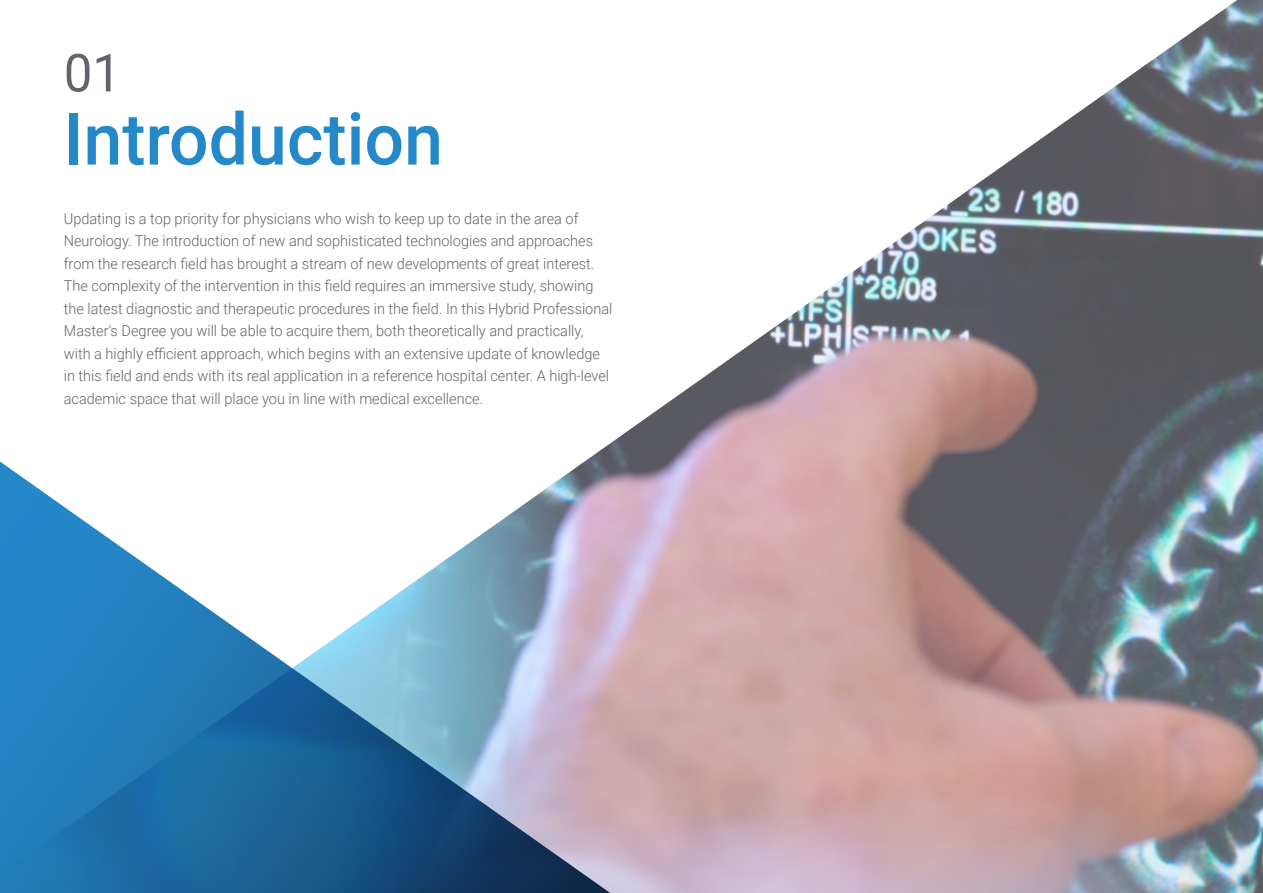
<style>
.page{position:relative;width:1263px;height:893px;background:#fff}
.page>*{position:absolute;margin:0;border:0;box-sizing:border-box;transform-origin:0 0}
.t1{font:500 72px "Roboto";color:#2488c9}
.t2{font:52.5px "Roboto";color:#61646a}
.t3{font:300 15px/22.5px "Roboto";color:#61646a}
</style>
<div class="page">
<img style="left:606px;top:0;width:657px;height:893px">
<svg style="left:0;top:446px;width:640px;height:447px"></svg>
<h2 class="t2" style="left:64px;top:36px;width:59px">01</h2>
<h1 class="t1" style="left:64px;top:89px;width:381px">Introduction</h1>
<p class="t3" style="left:64px;top:207px;width:550px">Updating is a top priority for physicians who wish to keep up to date in the area of Neurology. The introduction of new and sophisticated technologies and approaches from the research field has brought a stream of new developments of great interest.<br>The complexity of the intervention in this field requires an immersive study, showing the latest diagnostic and therapeutic procedures in the field. In this Hybrid Professional Master's Degree you will be able to acquire them, both theoretically and practically, with a highly efficient approach, which begins with an extensive update of knowledge in this field and ends with its real application in a reference hospital center. A high-level academic space that will place you in line with medical excellence.</p>
</div>
